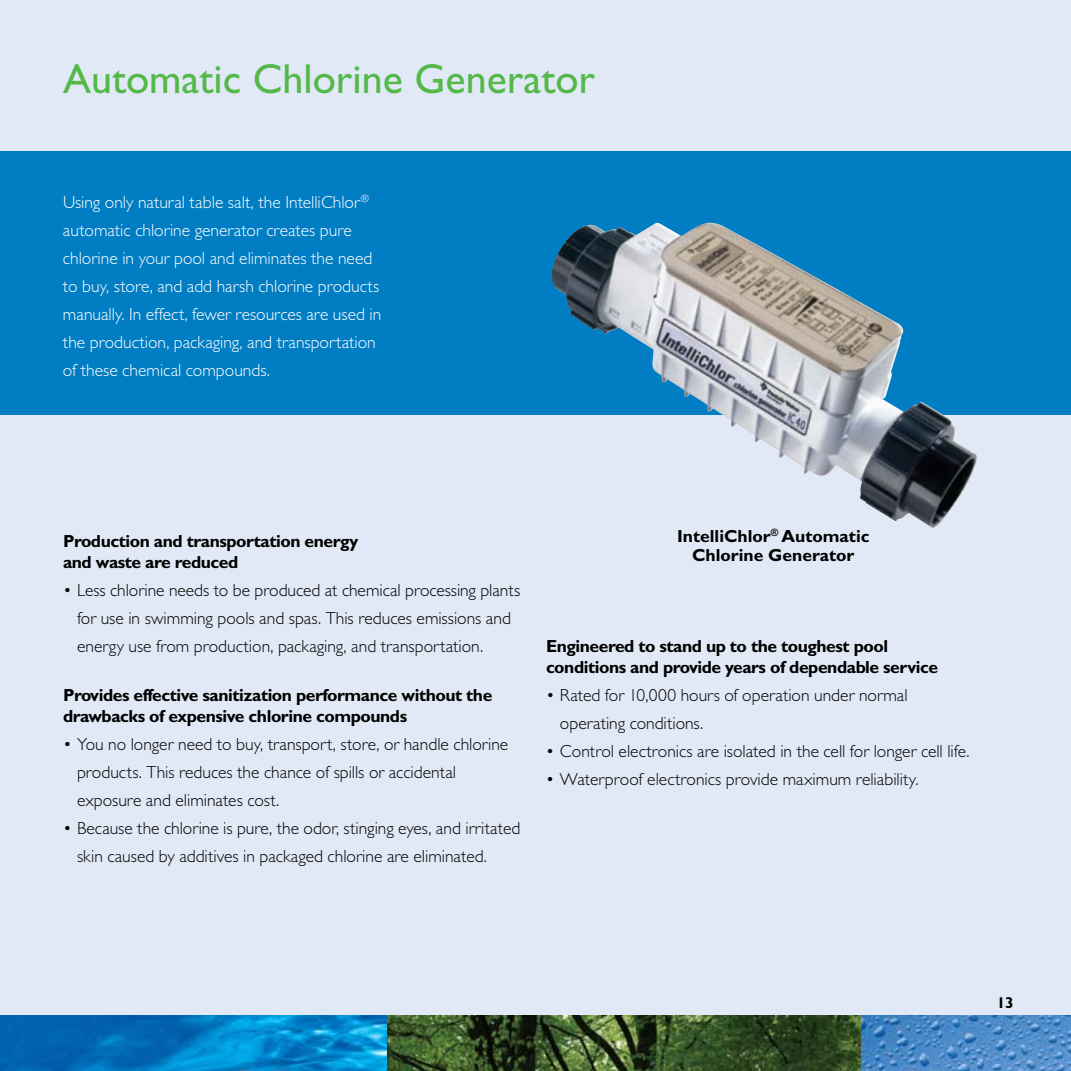
<style>
.page{position:relative;width:1071px;height:1071px;background:#fff}
.page>*{position:absolute;margin:0;border:0;box-sizing:border-box;transform-origin:0 0}
.t1{font:42px "Gill Sans Std";color:#54b948}
.t2{font:300 17.5px/28px "Gill Sans Std";color:#000}
.t3{font:300 17.5px/28px "Gill Sans Std";color:#fff}
.t4{font:700 17.5px/21px "Gill Sans Std";letter-spacing:-.025em;color:#000}
.t5{font:700 17.5px/19.2px "Gill Sans Std";color:#000;text-align:center}
.t6{font:700 15.75px "Gill Sans Std";color:#000}
</style>
<div class="page">
<div style="left:0;top:0;width:1071px;height:1023px;background:#e1e9f6"></div>
<div style="left:0;top:151px;width:1071px;height:264px;background:#007dc3"></div>
<img style="left:0;top:1015px;width:394px;height:56px">
<img style="left:861px;top:1016px;width:210px;height:55px">
<img style="left:387px;top:1016px;width:474px;height:55px">
<img style="left:551px;top:222px;width:427px;height:306px">
<h1 class="t1" style="left:63px;top:55px;width:534px">Automatic Chlorine Generator</h1>
<p class="t3" style="left:63px;top:188px;width:320px">Using only natural table salt, the IntelliChlor<sup>® </sup>automatic chlorine generator creates pure chlorine in your pool and eliminates the need to buy, store, and add harsh chlorine products manually. In effect, fewer resources are used in the production, packaging, and transportation of these chemical compounds.</p>
<p class="t4" style="left:63px;top:531px;width:297px">Production and transportation energy and waste are reduced</p>
<p class="t2" style="left:77px;top:577px;width:445px;text-indent:-14px">• Less chlorine needs to be produced at chemical processing plants for use in swimming pools and spas. This reduces emissions and energy use from production, packaging, and transportation.</p>
<p class="t4" style="left:63px;top:685px;width:431px">Provides effective sanitization performance without the drawbacks of expensive chlorine compounds</p>
<p class="t2" style="left:77px;top:731px;width:433px;text-indent:-14px">• You no longer need to buy, transport, store, or handle chlorine products. This reduces the chance of spills or accidental exposure and eliminates cost.</p>
<p class="t2" style="left:77px;top:815px;width:445px;text-indent:-14px">• Because the chlorine is pure, the odor, stinging eyes, and irritated skin caused by additives in packaged chlorine are eliminated.</p>
<p class="t5" style="left:677px;top:526px;width:194px">IntelliChlor<sup>®</sup> Automatic<br>Chlorine Generator</p>
<p class="t4" style="left:546px;top:636px;width:394px">Engineered to stand up to the toughest pool conditions and provide years of dependable service</p>
<p class="t2" style="left:560px;top:682px;width:349px;text-indent:-14px">• Rated for 10,000 hours of operation under normal operating conditions.</p>
<p class="t2" style="left:546px;top:738px;width:425px">• Control electronics are isolated in the cell for longer cell life.</p>
<p class="t2" style="left:546px;top:766px;width:374px">• Waterproof electronics provide maximum reliability.</p>
<p class="t6" style="left:997px;top:994px;width:18px">13</p>
</div>
